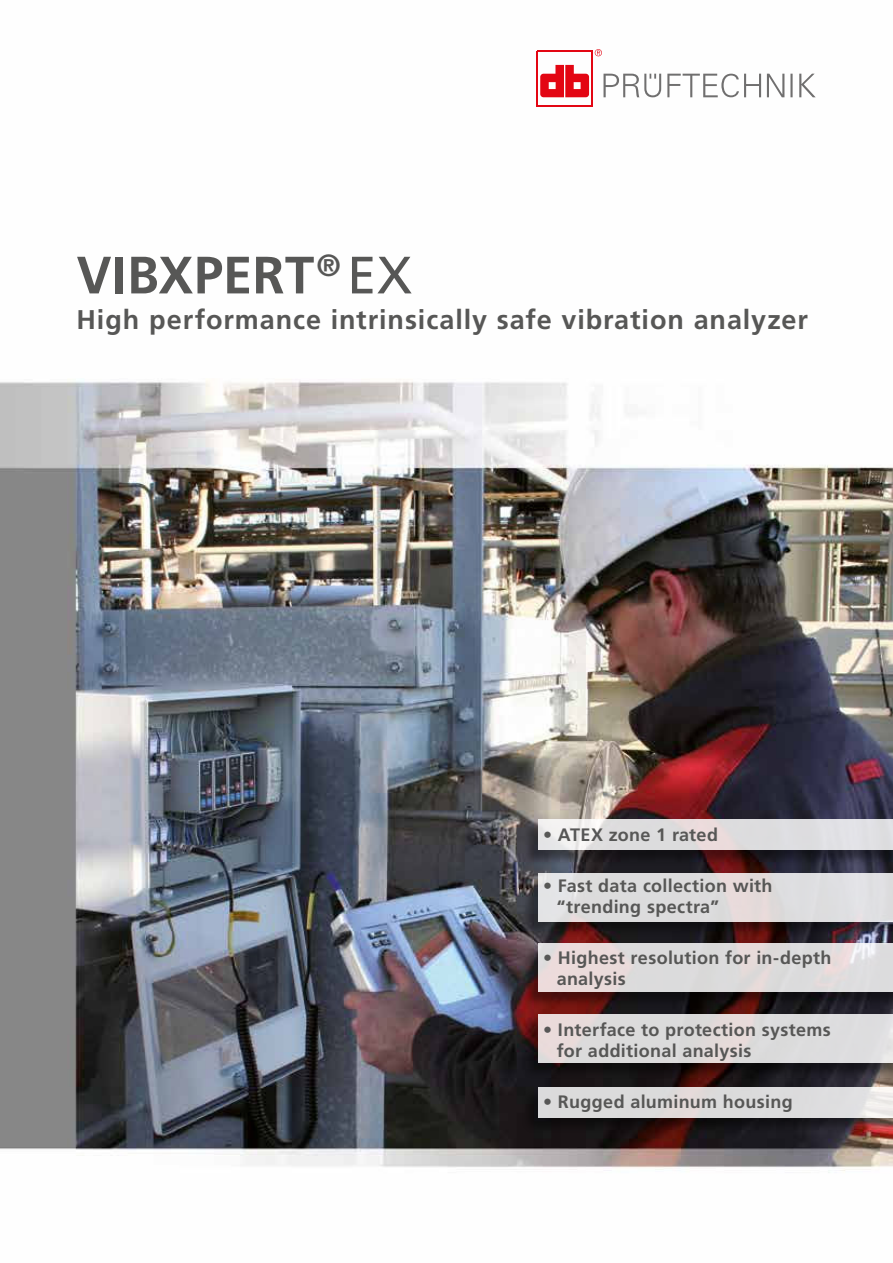
<style>
.page{position:relative;width:893px;height:1263px;background:#fff}
.page>*{position:absolute;margin:0;border:0;box-sizing:border-box;transform-origin:0 0}
.t1{font:700 52.5px "Frutiger";letter-spacing:.005em;color:#575756}
.t2{font:700 27px "Frutiger";letter-spacing:.035em;color:#575756}
.t3{font:700 18px/21px "Frutiger";letter-spacing:.015em;color:#575756}
.s1{font-weight:400}
</style>
<div class="page">
<img style="left:0;top:50px;width:893px;height:1123px">
<div style="left:521px;top:1087px;width:372px;height:47px;background:#000;opacity:.5"></div>
<svg style="left:538px;top:1087px;width:355px;height:30px;background:#dedcdd"></svg>
<div style="left:521px;top:1015px;width:372px;height:65px;background:#000;opacity:.5"></div>
<div style="left:538px;top:1015px;width:355px;height:48px;background:linear-gradient(to right,#e1dad9,#dcddde)"></div>
<div style="left:521px;top:944px;width:372px;height:65px;background:#000;opacity:.5"></div>
<div style="left:538px;top:944px;width:355px;height:48px;background:linear-gradient(to bottom,#e2dcdd,#dfdbdb)"></div>
<div style="left:521px;top:873px;width:372px;height:65px;background:#000;opacity:.5"></div>
<div style="left:538px;top:873px;width:355px;height:48px;background:#dddcdd"></div>
<div style="left:521px;top:820px;width:372px;height:46px;background:#000;opacity:.5"></div>
<svg style="left:538px;top:820px;width:355px;height:30px;background:#e2e0e1"></svg>
<svg style="left:595px;top:49px;width:7px;height:7px"></svg>
<svg style="left:603px;top:74px;width:213px;height:23px"></svg>
<hr style="left:537px;top:51px;width:55px;height:1px;background:#e30613">
<hr style="left:537px;top:51px;width:1px;height:56px;background:#e30613">
<hr style="left:591px;top:51px;width:1px;height:56px;background:#e30613">
<hr style="left:537px;top:105px;width:55px;height:2px;background:#e30613">
<svg style="left:540px;top:65px;width:49px;height:32px"></svg>
<h1 class="t1" style="left:77px;top:253px;width:337px">VIBXPERT<sup>®</sup> <span class="s1">EX</span></h1>
<h2 class="t2" style="left:77px;top:308px;width:733px">High performance intrinsically safe vibration analyzer</h2>
<p class="t3" style="left:543px;top:825px;width:176px">• ATEX zone 1 rated</p>
<p class="t3" style="left:557px;top:876px;width:217px;text-indent:-14px">• Fast data collection with “trending spectra”</p>
<p class="t3" style="left:557px;top:948px;width:276px;text-indent:-14px">• Highest resolution for in-depth analysis</p>
<p class="t3" style="left:557px;top:1020px;width:276px;text-indent:-14px">• Interface to protection systems for additional analysis</p>
<p class="t3" style="left:543px;top:1092px;width:251px">• Rugged aluminum housing</p>
</div>
